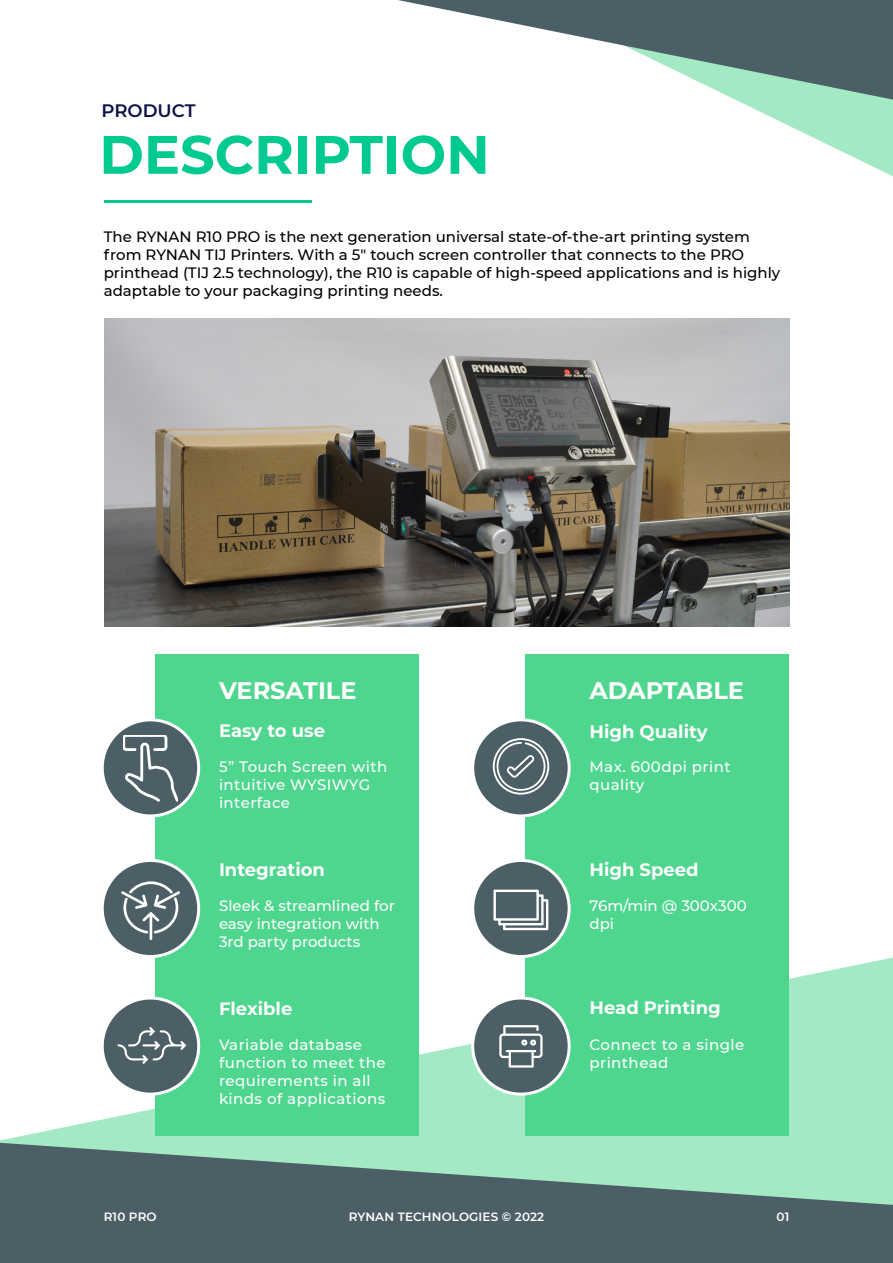
<style>
.page{position:relative;width:893px;height:1263px;background:#fff}
.page>*{position:absolute;margin:0;border:0;box-sizing:border-box;transform-origin:0 0}
.t1{font:700 54px "Montserrat";color:#00ca8f}
.t2{font:700 24px "Montserrat";color:#fff}
.t3{font:700 18px "Montserrat";color:#fff}
.t4{font:600 18px "Montserrat";color:#0c1248}
.t5{font:500 15px/18px "Montserrat";color:#000}
.t6{font:500 15px/18px "Montserrat";letter-spacing:.03em;color:#fff}
.t7{font:500 15px/18px "Montserrat";color:#fff}
.t8{font:600 12px "Montserrat";letter-spacing:.01em;color:#fff}
</style>
<div class="page">
<svg style="left:0;top:957px;width:893px;height:186px;fill:#a3e9c4"></svg>
<hr style="left:104px;top:200px;width:207px;height:3px;background:#00ca8f">
<img style="left:104px;top:318px;width:685px;height:309px">
<svg style="left:311px;top:100px;width:582px;height:103px"></svg>
<svg style="left:398px;top:0;width:495px;height:100px"></svg>
<svg style="left:0;top:1143px;width:893px;height:120px;fill:#4d5f66"></svg>
<div style="left:155px;top:654px;width:264px;height:482px;background:#4ed58e"></div>
<div style="left:525px;top:654px;width:264px;height:482px;background:#4ed58e"></div>
<div style="left:102px;top:720px;width:97px;height:96px;background:#4d5f66;border-radius:50%"></div>
<div style="left:101px;top:718px;width:99px;height:99px;border:3px solid #fff;border-radius:50%"></div>
<svg style="left:124px;top:735px;width:53px;height:67px"></svg>
<div style="left:473px;top:720px;width:96px;height:96px;background:#4d5f66;border-radius:50%"></div>
<div style="left:471px;top:718px;width:100px;height:99px;border:3px solid #fff;border-radius:50%"></div>
<div style="left:102px;top:860px;width:97px;height:96px;background:#4d5f66;border-radius:50%"></div>
<div style="left:101px;top:859px;width:99px;height:99px;border:3px solid #fff;border-radius:50%"></div>
<div style="left:473px;top:860px;width:96px;height:96px;background:#4d5f66;border-radius:50%"></div>
<div style="left:471px;top:859px;width:100px;height:99px;border:3px solid #fff;border-radius:50%"></div>
<div style="left:102px;top:998px;width:97px;height:96px;background:#4d5f66;border-radius:50%"></div>
<div style="left:101px;top:996px;width:99px;height:99px;border:3px solid #fff;border-radius:50%"></div>
<div style="left:473px;top:998px;width:96px;height:96px;background:#4d5f66;border-radius:50%"></div>
<div style="left:471px;top:996px;width:100px;height:99px;border:3px solid #fff;border-radius:50%"></div>
<svg style="left:493px;top:738px;width:56px;height:57px"></svg>
<svg style="left:118px;top:1027px;width:68px;height:37px"></svg>
<svg style="left:493px;top:890px;width:55px;height:40px"></svg>
<svg style="left:121px;top:881px;width:59px;height:59px"></svg>
<svg style="left:499px;top:1025px;width:44px;height:42px"></svg>
<p class="t4" style="left:101px;top:97px;width:96px">PRODUCT</p>
<p class="t1" style="left:99px;top:116px;width:392px">DESCRIPTION</p>
<p class="t5" style="left:104px;top:227px;width:678px">The RYNAN R10 PRO is the next generation universal state-of-the-art printing system from RYNAN TIJ Printers. With a 5″ touch screen controller that connects to the PRO printhead (TIJ 2.5 technology), the R10 is capable of high-speed applications and is highly adaptable to your packaging printing needs.</p>
<p class="t2" style="left:219px;top:673px;width:139px">VERSATILE</p>
<p class="t2" style="left:589px;top:673px;width:156px">ADAPTABLE</p>
<p class="t3" style="left:219px;top:718px;width:108px">Easy to use</p>
<p class="t3" style="left:589px;top:718px;width:120px">High Quality</p>
<p class="t6" style="left:219px;top:757px;width:170px">5” Touch Screen with intuitive WYSIWYG interface</p>
<p class="t6" style="left:589px;top:757px;width:143px">Max. 600dpi print quality</p>
<p class="t3" style="left:219px;top:857px;width:108px">Integration</p>
<p class="t3" style="left:589px;top:857px;width:111px">High Speed</p>
<p class="t7" style="left:219px;top:896px;width:177px">Sleek &amp; streamlined for easy integration with<br>3rd party products</p>
<p class="t7" style="left:589px;top:896px;width:159px">76m/min @ 300x300 dpi</p>
<p class="t3" style="left:219px;top:996px;width:75px">Flexible</p>
<p class="t3" style="left:589px;top:994px;width:133px">Head Printing</p>
<p class="t6" style="left:219px;top:1035px;width:168px">Variable database function to meet the requirements in all kinds of applications</p>
<p class="t6" style="left:589px;top:1035px;width:156px">Connect to a single printhead</p>
<p class="t8" style="left:104px;top:1208px;width:54px">R10 PRO</p>
<p class="t8" style="left:349px;top:1208px;width:197px">RYNAN TECHNOLOGIES © 2022</p>
<p class="t8" style="left:776px;top:1208px;width:14px">01</p>
</div>
